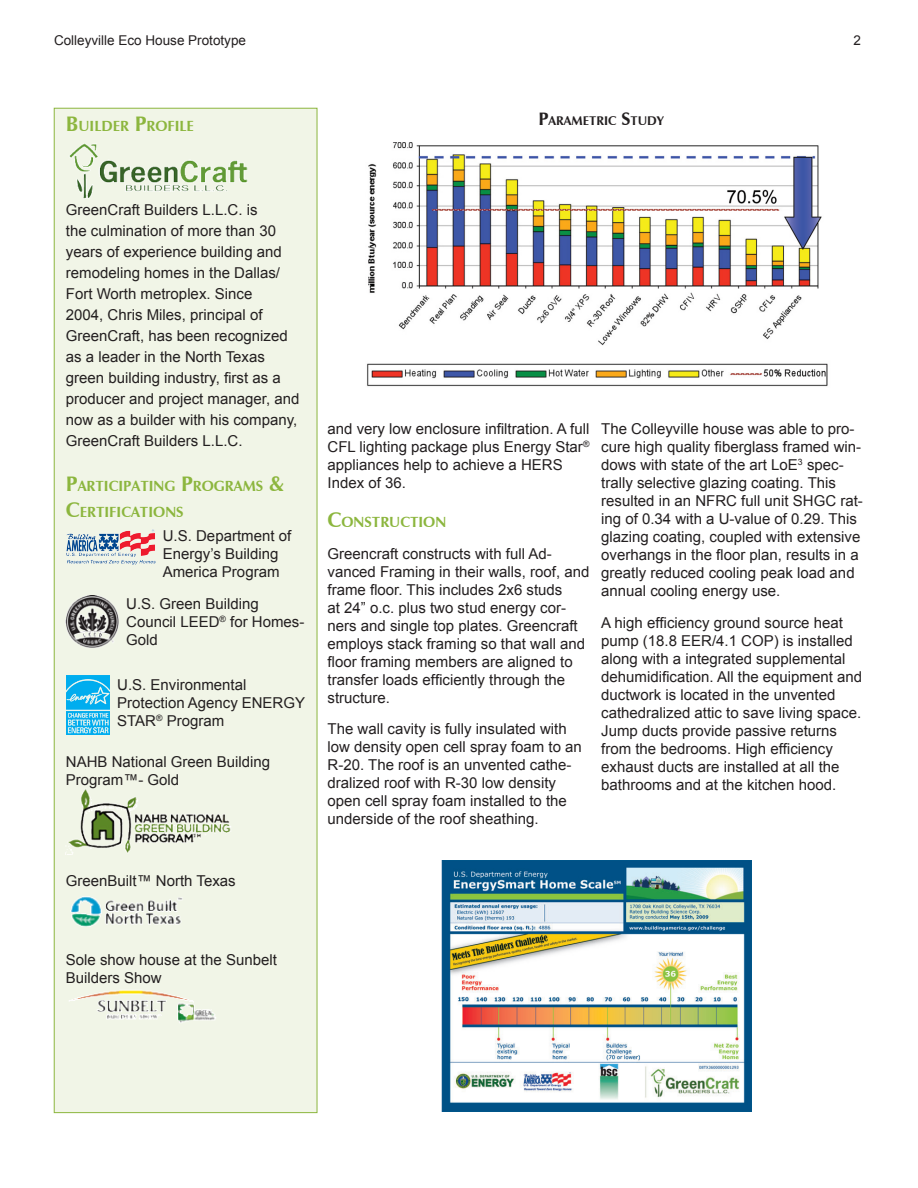
<style>
.page{position:relative;width:918px;height:1188px;background:#fff}
.page>*{position:absolute;margin:0;border:0;box-sizing:border-box;transform-origin:0 0}
.t1{font:15px/18px "Arial";color:#231f20}
.t2{font:700 14.7px/25.2px "Zapf Humanist 601 BT";color:#8cb63e}
.t3{font:13.5px "Arial";color:#231f20}
.t4{font:700 12.6px "Zapf Humanist 601 BT";color:#231f20}
.s1{font-size:21px}
.s2{font-size:18px}
</style>
<div class="page">
<div style="left:54px;top:108px;width:263px;height:1005px;background:#f1f5e7;border:1px solid #8cb63e"></div>
<img style="left:69px;top:143px;width:179px;height:56px">
<img style="left:66px;top:529px;width:90px;height:36px">
<img style="left:66px;top:596px;width:53px;height:52px">
<img style="left:67px;top:789px;width:164px;height:66px">
<img style="left:70px;top:896px;width:112px;height:31px">
<img style="left:69px;top:990px;width:147px;height:33px">
<img style="left:66px;top:676px;width:44px;height:58px">
<img style="left:367px;top:143px;width:461px;height:244px">
<img style="left:441px;top:860px;width:311px;height:252px">
<p class="t3" style="left:54px;top:31px;width:194px">Colleyville Eco House Prototype</p>
<p class="t3" style="left:853px;top:31px;width:9px">2</p>
<p class="t2" style="left:66px;top:114px;width:130px"><span class="s1">B</span>UILDER <span class="s1">P</span>ROFILE</p>
<p class="t4" style="left:538px;top:113px;width:127px"><span class="s2">P</span>ARAMETRIC <span class="s2">S</span>TUDY</p>
<p class="t1" style="left:66px;top:199px;width:235px;line-height:21px">GreenCraft Builders L.L.C. is<br>the culmination of more than 30 years of experience building and remodeling homes in the Dallas/<br>Fort Worth metroplex. Since<br>2004, Chris Miles, principal of<br>GreenCraft, has been recognized as a leader in the North Texas green building industry, first as a producer and project manager, and now as a builder with his company,<br>GreenCraft Builders L.L.C.</p>
<p class="t2" style="left:66px;top:474px;width:220px"><span class="s1">P</span>ARTICIPATING <span class="s1">P</span>ROGRAMS <span class="s1">&amp;<br>C</span>ERTIFICATIONS</p>
<p class="t1" style="left:163px;top:527px;width:130px">U.S. Department of<br>Energy’s Building<br>America Program</p>
<p class="t1" style="left:126px;top:595px;width:180px">U.S. Green Building<br>Council LEED<sup>®</sup> for Homes-<br>Gold</p>
<p class="t1" style="left:117px;top:676px;width:189px">U.S. Environmental<br>Protection Agency ENERGY<br>STAR<sup>®</sup> Program</p>
<p class="t1" style="left:66px;top:753px;width:206px">NAHB National Green Building<br>Program™- Gold</p>
<p class="t1" style="left:66px;top:872px;width:171px">GreenBuilt™ North Texas</p>
<p class="t1" style="left:328px;top:420px;width:263px">and very low enclosure infiltration. A full<br>CFL lighting package plus Energy Star<sup>® </sup>appliances help to achieve a HERS<br>Index of 36.</p>
<p class="t2" style="left:328px;top:510px;width:120px"><span class="s1">C</span>ONSTRUCTION</p>
<p class="t1" style="left:328px;top:545px;width:263px">Greencraft constructs with full Ad&shy;vanced Framing in their walls, roof, and frame floor. This includes 2x6 studs<br>at 24” o.c. plus two stud energy cor&shy;ners and single top plates. Greencraft employs stack framing so that wall and floor framing members are aligned to transfer loads efficiently through the structure.</p>
<p class="t1" style="left:328px;top:720px;width:256px">The wall cavity is fully insulated with low density open cell spray foam to an R-20. The roof is an unvented cathe&shy;dralized roof with R-30 low density open cell spray foam installed to the underside of the roof sheathing.</p>
<p class="t1" style="left:601px;top:420px;width:263px">The Colleyville house was able to pro&shy;cure high quality fiberglass framed win&shy;dows with state of the art LoE<sup>3</sup> spec&shy;trally selective glazing coating. This resulted in an NFRC full unit SHGC rat&shy;ing of 0.34 with a U-value of 0.29. This glazing coating, coupled with extensive overhangs in the floor plan, results in a greatly reduced cooling peak load and annual cooling energy use.</p>
<p class="t1" style="left:601px;top:614px;width:262px">A high efficiency ground source heat pump (18.8 EER/4.1 COP) is installed along with a integrated supplemental dehumidification. All the equipment and ductwork is located in the unvented cathedralized attic to save living space.<br>Jump ducts provide passive returns from the bedrooms. High efficiency exhaust ducts are installed at all the bathrooms and at the kitchen hood.</p>
<p class="t1" style="left:66px;top:951px;width:212px">Sole show house at the Sunbelt<br>Builders Show</p>
</div>
